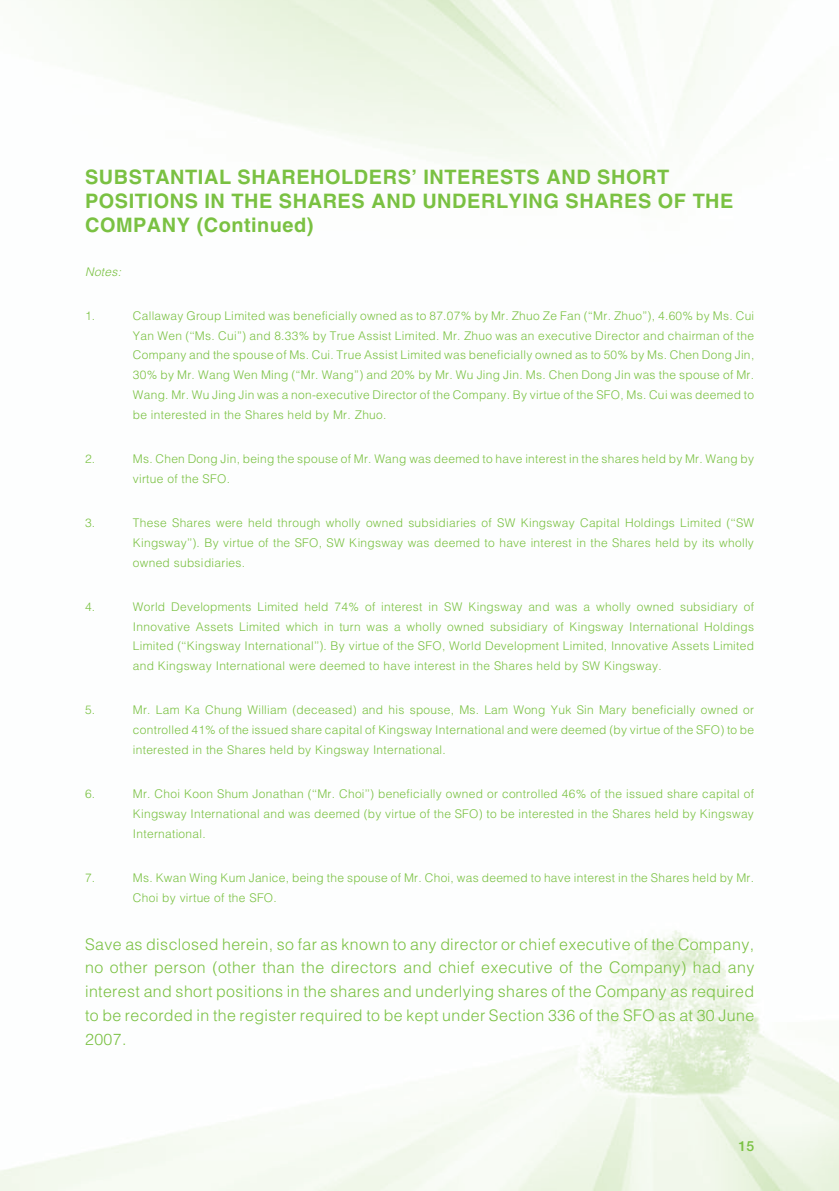
<style>
.page{position:relative;width:839px;height:1191px;background:#fff}
.page>*{position:absolute;margin:0;border:0;box-sizing:border-box;transform-origin:0 0}
.t1{font:20px/24px "Adv OT5 bf 56204.B";letter-spacing:.035em;color:#7ac142}
.t2{font:16px/24px "Adv OT47 eb 9 df 8";letter-spacing:.03em;color:#7ac142;text-align:justify}
.t3{font:14px "Adv O Tf 94803 d 4";color:#7ac142}
.t4{font:12px/20px "Adv OT47 eb 9 df 8";letter-spacing:.03em;color:#7ac142;text-align:justify}
.t5{font:12px "Adv O Tff 94 f 252.I";letter-spacing:.03em;color:#7ac142}
.s1{font-style:inherit}
</style>
<div class="page">
<img style="left:0;top:0;width:839px;height:1191px">
<h1 class="t1" style="left:85px;top:167px;width:650px">SUBSTANTIAL SHAREHOLDERS<span class="s1">’</span> INTERESTS AND SHORT<br>POSITIONS IN THE SHARES AND UNDERLYING SHARES OF THE<br>COMPANY (Continued)</h1>
<p class="t5" style="left:85px;top:267px;width:38px">Notes:</p>
<p class="t4" style="left:85px;top:306px;width:12px">1.</p>
<p class="t4" style="left:133px;top:306px;width:623px">Callaway Group Limited was beneficially owned as to 87.07% by Mr. Zhuo Ze Fan (<span class="s1">‘‘</span>Mr. Zhuo<span class="s1">’’</span>), 4.60% by Ms. Cui Yan Wen (<span class="s1">‘‘</span>Ms. Cui<span class="s1">’’</span>) and 8.33% by True Assist Limited. Mr. Zhuo was an executive Director and chairman of the Company and the spouse of Ms. Cui. True Assist Limited was beneficially owned as to 50% by Ms. Chen Dong Jin, 30% by Mr. Wang Wen Ming (<span class="s1">‘‘</span>Mr. Wang<span class="s1">’’</span>) and 20% by Mr. Wu Jing Jin. Ms. Chen Dong Jin was the spouse of Mr.<br>Wang. Mr. Wu Jing Jin was a non-executive Director of the Company. By virtue of the SFO, Ms. Cui was deemed to be interested in the Shares held by Mr. Zhuo.</p>
<p class="t4" style="left:85px;top:450px;width:12px">2.</p>
<p class="t4" style="left:133px;top:450px;width:623px">Ms. Chen Dong Jin, being the spouse of Mr. Wang was deemed to have interest in the shares held by Mr. Wang by virtue of the SFO.</p>
<p class="t4" style="left:85px;top:514px;width:12px">3.</p>
<p class="t4" style="left:133px;top:514px;width:623px">These Shares were held through wholly owned subsidiaries of SW Kingsway Capital Holdings Limited (<span class="s1">‘‘</span>SW Kingsway<span class="s1">’’</span>). By virtue of the SFO, SW Kingsway was deemed to have interest in the Shares held by its wholly owned subsidiaries.</p>
<p class="t4" style="left:85px;top:597px;width:12px">4.</p>
<p class="t4" style="left:133px;top:597px;width:622px">World Developments Limited held 74% of interest in SW Kingsway and was a wholly owned subsidiary of Innovative Assets Limited which in turn was a wholly owned subsidiary of Kingsway International Holdings Limited (<span class="s1">‘‘</span>Kingsway International<span class="s1">’’</span>). By virtue of the SFO, World Development Limited, Innovative Assets Limited and Kingsway International were deemed to have interest in the Shares held by SW Kingsway.</p>
<p class="t4" style="left:85px;top:701px;width:12px">5.</p>
<p class="t4" style="left:133px;top:701px;width:623px">Mr. Lam Ka Chung William (deceased) and his spouse, Ms. Lam Wong Yuk Sin Mary beneficially owned or controlled 41% of the issued share capital of Kingsway International and were deemed (by virtue of the SFO) to be interested in the Shares held by Kingsway International.</p>
<p class="t4" style="left:85px;top:785px;width:12px">6.</p>
<p class="t4" style="left:133px;top:785px;width:623px">Mr. Choi Koon Shum Jonathan (<span class="s1">‘‘</span>Mr. Choi<span class="s1">’’</span>) beneficially owned or controlled 46% of the issued share capital of Kingsway International and was deemed (by virtue of the SFO) to be interested in the Shares held by Kingsway International.</p>
<p class="t4" style="left:85px;top:868px;width:12px">7.</p>
<p class="t4" style="left:133px;top:868px;width:622px">Ms. Kwan Wing Kum Janice, being the spouse of Mr. Choi, was deemed to have interest in the Shares held by Mr.<br>Choi by virtue of the SFO.</p>
<p class="t2" style="left:85px;top:933px;width:671px">Save as disclosed herein, so far as known to any director or chief executive of the Company, no other person (other than the directors and chief executive of the Company) had any interest and short positions in the shares and underlying shares of the Company as required to be recorded in the register required to be kept under Section 336 of the SFO as at 30 June 2007.</p>
<p class="t3" style="left:738px;top:1138px;width:17px">15</p>
</div>
